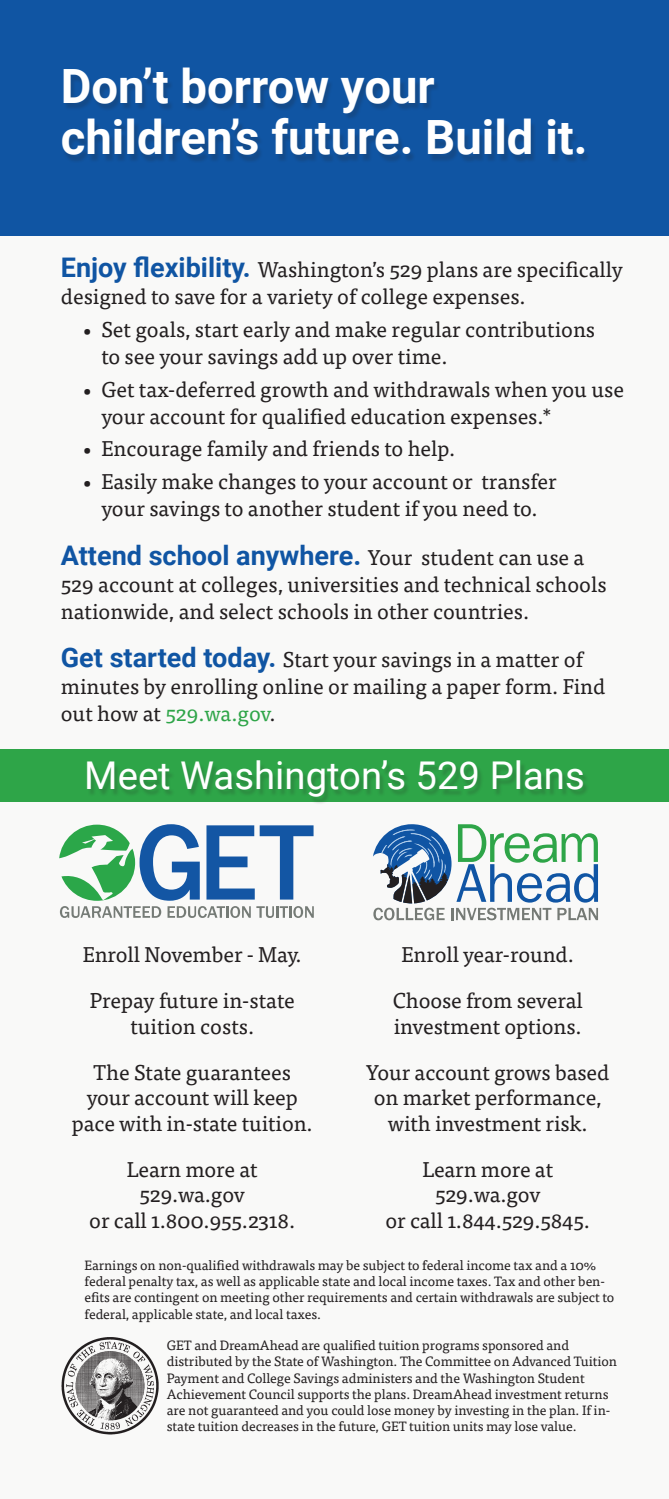
<style>
.page{position:relative;width:669px;height:1499px;background:#fff}
.page>*{position:absolute;margin:0;border:0;box-sizing:border-box;transform-origin:0 0}
.t1{font:700 47.25px/51.8px "Roboto";color:#fff}
.t2{font:38.25px "Roboto";color:#fff}
.t3{font:700 27px "Roboto";color:#1055a3}
.t4{font:21.38px/25.7px "Tisa Pro";color:#231f20}
.t5{font:13.5px/16.2px "Tisa Pro";letter-spacing:-.005em;color:#231f20}
.s1{font-family:"Roboto";font-weight:700;font-size:27px;color:#1055a3}
.s2{font-family:"Tisa Pro";font-weight:400;font-size:21.38px;color:#231f20}
.s3{color:#2ea548}
</style>
<div class="page">
<div style="left:0;top:0;width:668px;height:1498px;background:#f9f9f8"></div>
<div style="left:0;top:0;width:668px;height:236px;background:#1055a3"></div>
<div style="left:62px;top:70px;width:528px;height:93px;background:#231f20;opacity:.2"></div>
<img style="left:61px;top:1337px;width:98px;height:98px">
<div style="left:0;top:749px;width:668px;height:52px;background:#2ea548"></div>
<div style="left:88px;top:763px;width:500px;height:42px;background:#231f20;opacity:.2"></div>
<svg style="left:59px;top:824px;width:254px;height:94px"></svg>
<svg style="left:373px;top:824px;width:224px;height:96px"></svg>
<p class="t1" style="left:61px;top:58px;width:528px">Don’t borrow your children’s future. Build it.</p>
<p class="t4" style="left:61px;top:255px;width:563px;line-height:27px"><span class="s1">Enjoy flexibility.</span> Washington’s 529 plans are specifically designed to save for a variety of college expenses.</p>
<p class="t4" style="left:101px;top:315px;width:495px;line-height:27px;text-indent:-20px">• Set goals, start early and make regular contributions to see your savings add up over time.</p>
<p class="t4" style="left:101px;top:374px;width:524px;line-height:27px;text-indent:-20px">• Get tax-deferred growth and withdrawals when you use your account for qualified education expenses.*</p>
<p class="t4" style="left:81px;top:435px;width:375px">• Encourage family and friends to help.</p>
<p class="t4" style="left:81px;top:467px;width:477px;line-height:27px;text-align:center">• Easily make changes to your account or transfer your savings to another student if you need to.</p>
<p class="t3" style="left:61px;top:536px;width:525px">Attend school anywhere. <span class="s2">Your student can use a</span></p>
<p class="t4" style="left:61px;top:569px;width:547px;line-height:27px">529 account at colleges, universities and technical schools nationwide, and select schools in other countries.</p>
<p class="t4" style="left:61px;top:645px;width:545px;line-height:27px"><span class="s1">Get started today.</span> Start your savings in a matter of minutes by enrolling online or mailing a paper form. Find out how at <span class="s3">529.wa.gov</span>.</p>
<p class="t2" style="left:84px;top:748px;width:502px">Meet Washington’s 529 Plans</p>
<p class="t4" style="left:83px;top:940px;width:220px">Enroll November - May.</p>
<p class="t4" style="left:90px;top:986px;width:206px;text-align:center">Prepay future in-state tuition costs.</p>
<p class="t4" style="left:72px;top:1058px;width:242px;text-align:center">The State guarantees your account will keep pace with in-state tuition.</p>
<p class="t4" style="left:89px;top:1155px;width:207px;text-align:center">Learn more at<br>529.wa.gov<br>or call 1.800.955.2318.</p>
<p class="t4" style="left:401px;top:940px;width:174px">Enroll year-round.</p>
<p class="t4" style="left:392px;top:986px;width:191px">Choose from several investment options.</p>
<p class="t4" style="left:366px;top:1058px;width:244px;text-align:center">Your account grows based on market performance, with investment risk.</p>
<p class="t4" style="left:385px;top:1155px;width:206px;text-align:center">Learn more at<br>529.wa.gov<br>or call 1.844.529.5845.</p>
<p class="t5" style="left:84px;top:1256px;width:531px">Earnings on non-qualified withdrawals may be subject to federal income tax and a 10% federal penalty tax, as well as applicable state and local income taxes. Tax and other ben&shy;efits are contingent on meeting other requirements and certain withdrawals are subject to federal, applicable state, and local taxes.</p>
<p class="t5" style="left:167px;top:1336px;width:451px">GET and DreamAhead are qualified tuition programs sponsored and distributed by the State of Washington. The Committee on Advanced Tuition Payment and College Savings administers and the Washington Student Achievement Council supports the plans. DreamAhead investment returns are not guaranteed and you could lose money by investing in the plan. If in&shy;state tuition decreases in the future, GET tuition units may lose value.</p>
</div>
